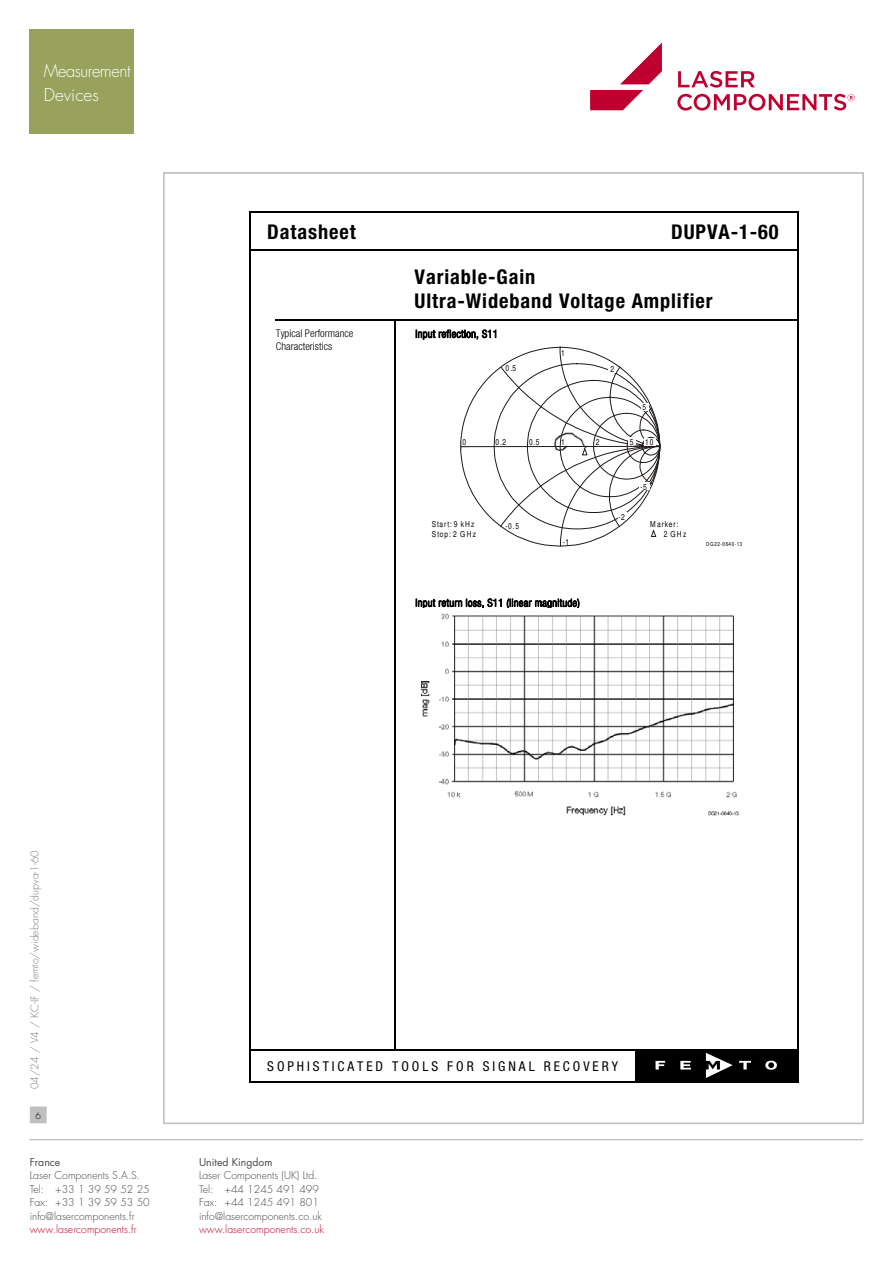
<style>
.page{position:relative;width:893px;height:1263px;background:#fff}
.page>*{position:absolute;margin:0;border:0;box-sizing:border-box;transform-origin:0 0}
.t1{font:700 condensed 20.25px/24px "Helvetica Neue";letter-spacing:.045em;color:#000}
.t2{font:300 17.25px/24px "Futura Std";letter-spacing:-.025em;color:#fff;scale:.95 1}
.t3{font:condensed 13.5px "Helvetica Neue";letter-spacing:.22em;color:#000}
.t4{font:300 condensed 10.65px "Helvetica Neue";letter-spacing:.025em;color:#000}
.t5{font:300 condensed 10.65px/12px "Helvetica Neue";color:#000}
.t6{font:300 10.5px/13.5px "Futura Std";color:#484848}
.t7{font:300 10.5px "Futura Std";color:#be0027}
.t8{font:300 10.5px "Futura Std";color:#7c7c7c}
.t9{font:10.5px "Futura Std";color:#484848}
.t10{font:300 9px "Futura Std";color:#000}
.t11{font:8.25px/9.3px "Helvetica";letter-spacing:.16em;color:#000;scale:.81 1}
.t12{font:5.55px "Helvetica";letter-spacing:.125em;color:#000;scale:.82 1}
</style>
<div class="page">
<hr style="left:30px;top:1139px;width:833px;height:1px;background:#c0c0c0">
<div style="left:31px;top:1107px;width:15px;height:16px;background:#c0c0c0"></div>
<div style="left:30px;top:1106px;width:17px;height:17px;border:1px solid #c0c0c0"></div>
<svg style="left:677px;top:71px;width:178px;height:40px"></svg>
<svg style="left:590px;top:43px;width:72px;height:67px"></svg>
<hr style="left:250px;top:249px;width:547px;height:2px;background:#000">
<hr style="left:250px;top:1049px;width:547px;height:2px;background:#000">
<hr style="left:394px;top:816px;width:2px;height:233px;background:#000">
<div style="left:635px;top:1049px;width:162px;height:32px;background:#000"></div>
<svg style="left:655px;top:1053px;width:122px;height:25px"></svg>
<svg style="left:460px;top:346px;width:200px;height:200px"></svg>
<img style="left:421px;top:613px;width:319px;height:203px">
<hr style="left:275px;top:319px;width:119px;height:2px;background:#000">
<hr style="left:396px;top:319px;width:401px;height:2px;background:#000">
<hr style="left:394px;top:321px;width:2px;height:707px;background:#000">
<hr style="left:250px;top:211px;width:547px;height:1px;background:#000">
<hr style="left:249px;top:212px;width:1px;height:869px;background:#000">
<hr style="left:797px;top:212px;width:1px;height:869px;background:#000">
<hr style="left:250px;top:1081px;width:547px;height:1px;background:#000">
<div style="left:30px;top:30px;width:104px;height:104px;background:#98a25d"></div>
<h2 class="t2" style="left:44px;top:59px;width:93px">Measurement<br>Devices</h2>
<h1 class="t1" style="left:267px;top:221px;width:90px">Datasheet</h1>
<h1 class="t1" style="left:671px;top:221px;width:109px">DUPVA-1-60</h1>
<h1 class="t1" style="left:415px;top:266px;width:299px">Variable-Gain<br>Ultra-Wideband Voltage Amplifier</h1>
<p class="t5" style="left:276px;top:329px;width:79px">Typical Performance<br>Characteristics</p>
<p class="t4" style="left:415px;top:330px;width:84px">Input reflection, S11</p>
<p class="t11" style="left:506px;top:364px;width:15px">0.5</p>
<p class="t11" style="left:561px;top:350px;width:6px">1</p>
<p class="t11" style="left:463px;top:438px;width:6px">0</p>
<p class="t11" style="left:496px;top:438px;width:15px">0.2</p>
<p class="t11" style="left:529px;top:438px;width:15px">0.5</p>
<p class="t11" style="left:561px;top:438px;width:6px">1</p>
<p class="t11" style="left:610px;top:366px;width:6px">2</p>
<p class="t11" style="left:596px;top:438px;width:6px">2</p>
<p class="t11" style="left:630px;top:438px;width:6px">5</p>
<p class="t11" style="left:642px;top:404px;width:6px">5</p>
<p class="t11" style="left:645px;top:438px;width:12px">10</p>
<p class="t11" style="left:640px;top:483px;width:9px">-5</p>
<p class="t11" style="left:618px;top:513px;width:9px">-2</p>
<p class="t11" style="left:650px;top:520px;width:36px">Marker:</p>
<p class="t11" style="left:432px;top:521px;width:56px">Start: 9 kHz<br>Stop: 2 GHz</p>
<p class="t11" style="left:664px;top:530px;width:30px">2 GHz</p>
<p class="t11" style="left:506px;top:522px;width:18px">-0.5</p>
<p class="t11" style="left:563px;top:538px;width:9px">-1</p>
<p class="t12" style="left:706px;top:542px;width:46px">DG22-0640-13</p>
<p class="t4" style="left:415px;top:599px;width:166px">Input return loss, S11 (linear magnitude)</p>
<p class="t8" style="left:28px;top:1089px;width:241px;rotate:-90deg">04/24 / V4 / KC-IF / femto/wideband/dupva-1-60</p>
<p class="t10" style="left:35px;top:1110px;width:7px">6</p>
<p class="t9" style="left:30px;top:1155px;width:32px">France</p>
<p class="t6" style="left:30px;top:1169px;width:121px">Laser Components S.A.S.<br>Tel: +33 1 39 59 52 25<br>Fax: +33 1 39 59 53 50 info@lasercomponents.fr</p>
<p class="t7" style="left:30px;top:1223px;width:108px">www.lasercomponents.fr</p>
<p class="t3" style="left:267px;top:1059px;width:352px">SOPHISTICATED TOOLS FOR SIGNAL RECOVERY</p>
<p class="t9" style="left:199px;top:1155px;width:75px">United Kingdom</p>
<p class="t6" style="left:199px;top:1169px;width:124px">Laser Components (UK) Ltd.<br>Tel: +44 1245 491 499<br>Fax: +44 1245 491 801 info@lasercomponents.co.uk</p>
<p class="t7" style="left:199px;top:1223px;width:126px">www.lasercomponents.co.uk</p>
</div>
